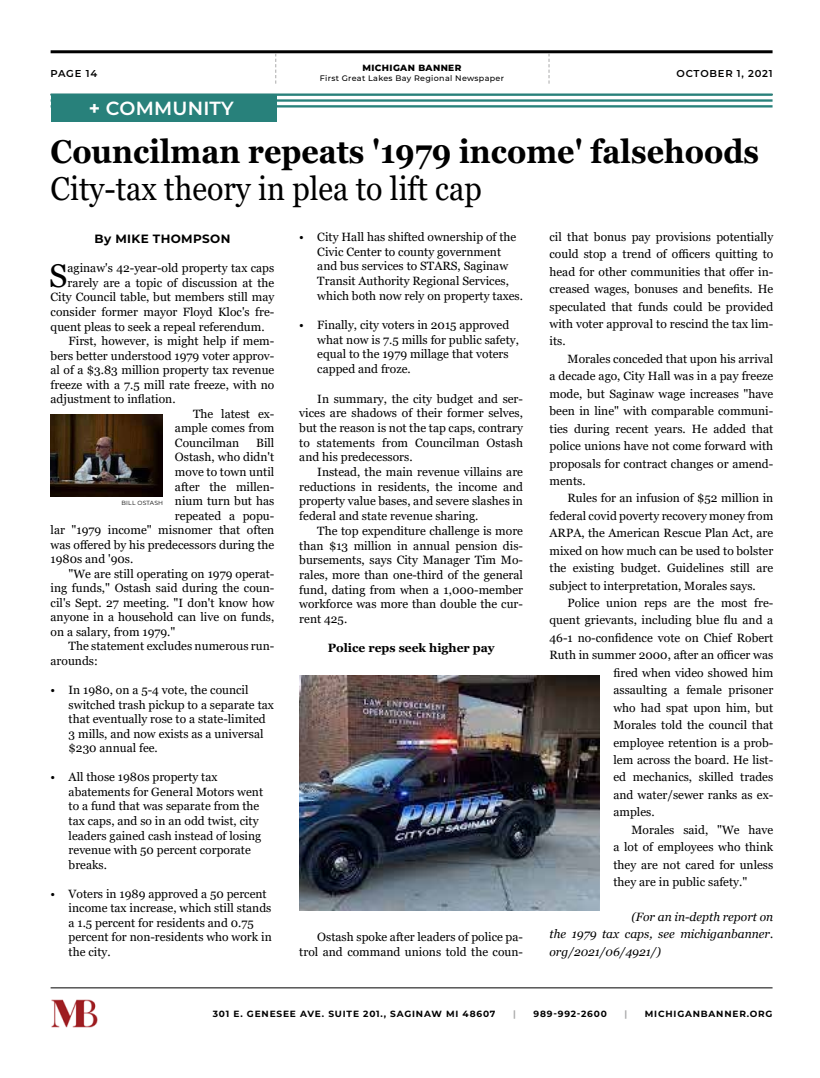
<style>
.page{position:relative;width:820px;height:1078px;background:#fff}
.page>*{position:absolute;margin:0;border:0;box-sizing:border-box;transform-origin:0 0}
.t1{font:700 33px "Georgia";color:#000;scale:.92 1}
.t2{font:33px "Georgia";color:#000;scale:.92 1}
.t3{font:32.8px "Georgia";color:#000}
.t4{font:600 19px "Montserrat";letter-spacing:.01em;color:#fff}
.t5{font:12px/14.7px "Georgia";color:#000;text-align:justify}
.t6{font:italic 12px/17.4px "Georgia";color:#000;text-align:justify}
.t7{font:700 12px "Georgia";color:#000}
.t8{font:700 12px "Montserrat";letter-spacing:.03em;color:#000}
.t9{font:600 10px "Montserrat";letter-spacing:.075em;color:#000101}
.t10{font:700 9px "Montserrat";letter-spacing:.09em;color:#000}
.t11{font:800 9px "Montserrat";letter-spacing:.04em;color:#000101}
.t12{font:700 9px "Montserrat";color:#aaaaab}
.t13{font:500 8px "Montserrat";letter-spacing:.04em;color:#000101}
.t14{font:6px "Montserrat";letter-spacing:.03em;color:#000101}
.s1{font-weight:700}
</style>
<div class="page">
<hr style="left:51px;top:50px;width:721px;height:3px;background:#000">
<svg style="left:548px;top:53px;width:1px;height:31px"></svg>
<svg style="left:275px;top:53px;width:1px;height:31px"></svg>
<hr style="left:51px;top:987px;width:721px;height:1px;background:#000">
<img style="left:51px;top:999px;width:47px;height:29px">
<hr style="left:51px;top:93px;width:721px;height:3px;background:#28817b">
<hr style="left:51px;top:99px;width:721px;height:3px;background:#28817b">
<hr style="left:51px;top:105px;width:721px;height:2px;background:#28817b">
<div style="left:51px;top:95px;width:225px;height:27px;background:#28817b"></div>
<img style="left:51px;top:414px;width:111px;height:82px">
<img style="left:299px;top:675px;width:300px;height:235px">
<p class="t9" style="left:51px;top:66px;width:48px">PAGE 14</p>
<h3 class="t4" style="left:89px;top:94px;width:146px"><span class="s1">+</span> COMMUNITY</h3>
<p class="t11" style="left:362px;top:62px;width:100px">MICHIGAN BANNER</p>
<p class="t13" style="left:320px;top:73px;width:186px">First Great Lakes Bay Regional Newspaper</p>
<p class="t9" style="left:676px;top:66px;width:97px">OCTOBER 1, 2021</p>
<h1 class="t1" style="left:51px;top:130px;width:771px">Councilman repeats '1979 income' falsehoods</h1>
<h1 class="t2" style="left:51px;top:168px;width:470px">City-tax theory in plea to lift cap</h1>
<p class="t5" style="left:317px;top:229px;width:207px;text-align:left;text-indent:-18px">• City Hall has shifted ownership of the Civic Center to county government and bus services to STARS, Saginaw Transit Authority Regional Services, which both now rely on property taxes.</p>
<p class="t5" style="left:317px;top:318px;width:203px;text-align:left;text-indent:-18px">• Finally, city voters in 2015 approved what now is 7.5 mills for public safety, equal to the 1979 millage that voters capped and froze.</p>
<p class="t5" style="left:299px;top:391px;width:225px;text-indent:18px">In summary, the city budget and ser&shy;vices are shadows of their former selves, but the reason is not the tap caps, contrary to statements from Councilman Ostash and his predecessors.</p>
<p class="t5" style="left:299px;top:464px;width:225px;text-indent:18px">Instead, the main revenue villains are reductions in residents, the income and property value bases, and severe slashes in federal and state revenue sharing.</p>
<p class="t5" style="left:299px;top:523px;width:225px;text-indent:18px">The top expenditure challenge is more than $13 million in annual pension dis&shy;bursements, says City Manager Tim Mo&shy;rales, more than one-third of the general fund, dating from when a 1,000-member workforce was more than double the cur&shy;rent 425.</p>
<p class="t7" style="left:327px;top:640px;width:168px">Police reps seek higher pay</p>
<p class="t5" style="left:549px;top:228px;width:225px;line-height:17.4px">cil that bonus pay provisions potentially could stop a trend of officers quitting to head for other communities that offer in&shy;creased wages, bonuses and benefits. He speculated that funds could be provided with voter approval to rescind the tax lim&shy;its.</p>
<p class="t5" style="left:549px;top:350px;width:225px;line-height:17.4px;text-indent:18px">Morales conceded that upon his arrival a decade ago, City Hall was in a pay freeze mode, but Saginaw wage increases "have been in line" with comparable communi&shy;ties during recent years. He added that police unions have not come forward with proposals for contract changes or amend&shy;ments.</p>
<p class="t5" style="left:549px;top:489px;width:225px;line-height:17.4px;text-indent:18px">Rules for an infusion of $52 million in federal covid poverty recovery money from ARPA, the American Rescue Plan Act, are mixed on how much can be used to bolster the existing budget. Guidelines still are subject to interpretation, Morales says.</p>
<p class="t5" style="left:567px;top:595px;width:207px">Police union reps are the most fre-</p>
<p class="t5" style="left:549px;top:613px;width:225px">quent grievants, including blue flu and a</p>
<p class="t5" style="left:549px;top:630px;width:225px">46-1 no-confidence vote on Chief Robert</p>
<p class="t5" style="left:549px;top:648px;width:225px">Ruth in summer 2000, after an officer was</p>
<p class="t5" style="left:613px;top:665px;width:161px">fired when video showed him</p>
<p class="t5" style="left:613px;top:682px;width:161px">assaulting a female prisoner</p>
<p class="t5" style="left:613px;top:700px;width:161px">who had spat upon him, but</p>
<p class="t5" style="left:613px;top:717px;width:161px">Morales told the council that</p>
<p class="t5" style="left:613px;top:735px;width:161px">employee retention is a prob-</p>
<p class="t5" style="left:613px;top:752px;width:161px">lem across the board. He list-</p>
<p class="t5" style="left:613px;top:770px;width:161px">ed mechanics, skilled trades</p>
<p class="t5" style="left:613px;top:787px;width:161px">and water/sewer ranks as ex-</p>
<p class="t5" style="left:613px;top:804px;width:43px">amples.</p>
<p class="t5" style="left:631px;top:822px;width:143px">Morales said, "We have</p>
<p class="t5" style="left:613px;top:839px;width:161px">a lot of employees who think</p>
<p class="t5" style="left:613px;top:857px;width:161px">they are not cared for unless</p>
<p class="t5" style="left:613px;top:874px;width:135px">they are in public safety."</p>
<p class="t6" style="left:549px;top:907px;width:225px;text-indent:82px">(For an in-depth report on the 1979 tax caps, see michiganbanner. org/2021/06/4921/)</p>
<p class="t8" style="left:94px;top:230px;width:137px">By MIKE THOMPSON</p>
<h2 class="t3" style="left:49px;top:256px;width:20px">S</h2>
<p class="t5" style="left:67px;top:261px;width:208px">aginaw's 42-year-old property tax caps</p>
<p class="t5" style="left:67px;top:275px;width:208px">rarely are a topic of discussion at the</p>
<p class="t5" style="left:51px;top:290px;width:225px">City Council table, but members still may</p>
<p class="t5" style="left:51px;top:305px;width:225px">consider former mayor Floyd Kloc's fre-</p>
<p class="t5" style="left:51px;top:319px;width:215px">quent pleas to seek a repeal referendum.</p>
<p class="t5" style="left:69px;top:334px;width:207px">First, however, is might help if mem-</p>
<p class="t5" style="left:51px;top:348px;width:225px">bers better understood 1979 voter approv-</p>
<p class="t5" style="left:51px;top:363px;width:225px">al of a $3.83 million property tax revenue</p>
<p class="t5" style="left:51px;top:377px;width:225px">freeze with a 7.5 mill rate freeze, with no</p>
<p class="t5" style="left:51px;top:392px;width:126px">adjustment to inflation.</p>
<p class="t5" style="left:193px;top:406px;width:83px">The latest ex-</p>
<p class="t5" style="left:175px;top:421px;width:101px">ample comes from</p>
<p class="t5" style="left:175px;top:435px;width:66px">Councilman</p>
<p class="t5" style="left:256px;top:435px;width:20px">Bill</p>
<p class="t5" style="left:175px;top:450px;width:101px">Ostash, who didn't</p>
<p class="t5" style="left:175px;top:464px;width:101px">move to town until</p>
<p class="t5" style="left:175px;top:479px;width:101px">after the millen-</p>
<p class="t5" style="left:175px;top:493px;width:101px">nium turn but has</p>
<p class="t5" style="left:175px;top:508px;width:101px">repeated a popu-</p>
<p class="t5" style="left:51px;top:522px;width:225px">lar "1979 income" misnomer that often</p>
<p class="t5" style="left:51px;top:537px;width:225px">was offered by his predecessors during the</p>
<p class="t5" style="left:51px;top:552px;width:84px">1980s and '90s.</p>
<p class="t5" style="left:69px;top:566px;width:207px">"We are still operating on 1979 operat-</p>
<p class="t5" style="left:51px;top:581px;width:225px">ing funds," Ostash said during the coun-</p>
<p class="t5" style="left:51px;top:595px;width:225px">cil's Sept. 27 meeting. "I don't know how</p>
<p class="t5" style="left:51px;top:610px;width:225px">anyone in a household can live on funds,</p>
<p class="t5" style="left:51px;top:624px;width:126px">on a salary, from 1979."</p>
<p class="t5" style="left:69px;top:639px;width:207px">The statement excludes numerous run-</p>
<p class="t5" style="left:51px;top:653px;width:49px">arounds:</p>
<p class="t5" style="left:69px;top:682px;width:207px;text-align:left;text-indent:-18px">• In 1980, on a 5-4 vote, the council switched trash pickup to a separate tax that eventually rose to a state-limited 3 mills, and now exists as a universal $230 annual fee.</p>
<p class="t5" style="left:69px;top:770px;width:196px;text-align:left;text-indent:-18px">• All those 1980s property tax abatements for General Motors went to a fund that was separate from the tax caps, and so in an odd twist, city leaders gained cash instead of losing revenue with 50 percent corporate breaks.</p>
<p class="t5" style="left:69px;top:886px;width:205px;text-align:left;text-indent:-18px">• Voters in 1989 approved a 50 percent income tax increase, which still stands a 1.5 percent for residents and 0.75 percent for non-residents who work in the city.</p>
<p class="t14" style="left:121px;top:498px;width:43px">BILL OSTASH</p>
<p class="t5" style="left:299px;top:929px;width:225px;text-align:right">Ostash spoke after leaders of police pa&shy;trol and command unions told the coun-</p>
<p class="t10" style="left:213px;top:1006px;width:284px">301 E. GENESEE AVE. SUITE 201., SAGINAW MI 48607</p>
<p class="t12" style="left:513px;top:1006px;width:4px">|</p>
<p class="t10" style="left:533px;top:1006px;width:75px">989-992-2600</p>
<p class="t12" style="left:624px;top:1006px;width:4px">|</p>
<p class="t10" style="left:644px;top:1006px;width:129px">MICHIGANBANNER.ORG</p>
</div>
